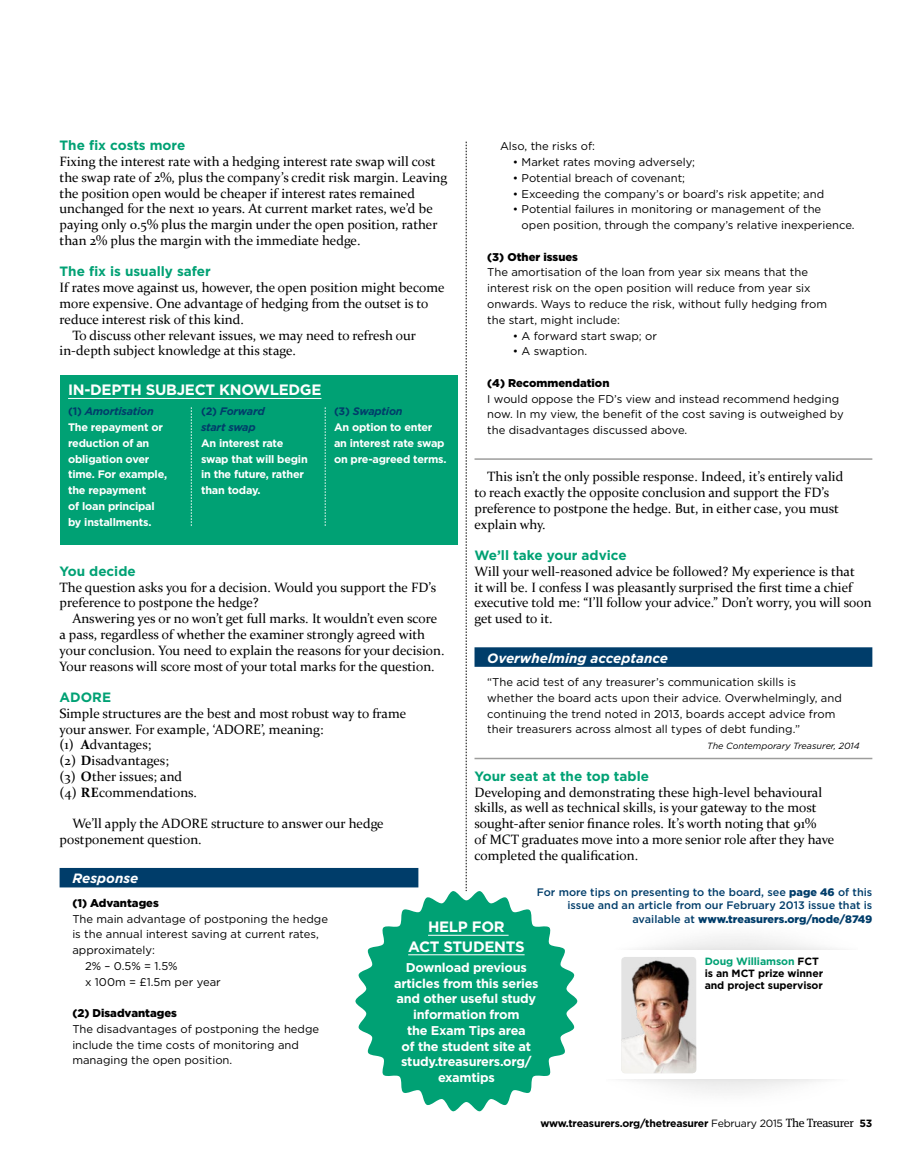
<style>
.page{position:relative;width:915px;height:1170px;background:#fff}
.page>*{position:absolute;margin:0;border:0;box-sizing:border-box;transform-origin:0 0}
.t1{font:700 15px/19.5px "Gotham";letter-spacing:-.02em;color:#fff;text-align:center}
.t2{font:13.5px/15.8px "Constantia";color:#000}
.t3{font:700 13.5px "Gotham";color:#00a174}
.t4{font:italic 700 13.5px "Gotham";color:#fff}
.t5{font:700 12.75px/15.8px "Gotham";letter-spacing:-.02em;color:#fff;text-align:center}
.t6{font:11.25px/15.8px "Gotham";color:#000}
.t7{font:900 11.25px "Gotham";color:#000}
.t8{font:700 10.8px/15.8px "Gotham";letter-spacing:-.02em;color:#fff}
.t9{font:500 10.8px/13.5px "Gotham";color:#003d6a;text-align:right}
.t10{font:italic 700 10.8px/15.8px "Gotham";letter-spacing:-.02em;color:#003d6a}
.t11{font:700 10.5px/12px "Gotham";letter-spacing:-.01em;color:#000}
.t12{font:italic 9px "Gotham";color:#000}
.s1{font-weight:900}
.s2{color:#00a174}
.s3{color:#003d6a}
.s4{font-style:italic;color:#003d6a}
.s5{font-style:normal}
.s6{font-weight:700}
.s7{font-weight:400}
.s8{font-family:"Meta Serif";font-weight:400;font-size:12px}
</style>
<div class="page">
<div style="left:60px;top:867px;width:358px;height:20px;background:#003d6a"></div>
<svg style="left:466px;top:142px;width:1px;height:748px"></svg>
<hr style="left:474px;top:458px;width:398px;height:2px;background:#9d9d9c">
<div style="left:474px;top:647px;width:398px;height:19px;background:#003d6a"></div>
<hr style="left:474px;top:757px;width:398px;height:2px;background:#9d9d9c">
<img style="left:621px;top:957px;width:75px;height:116px">
<svg style="left:355px;top:890px;width:222px;height:221px;fill:#00a174"></svg>
<hr style="left:428px;top:934px;width:80px;height:1px;background:#fff">
<hr style="left:408px;top:954px;width:116px;height:1px;background:#fff">
<div style="left:60px;top:375px;width:397px;height:169px;background:#00a174"></div>
<hr style="left:68px;top:398px;width:253px;height:1px;background:#fff">
<svg style="left:191px;top:407px;width:1px;height:119px"></svg>
<svg style="left:325px;top:407px;width:1px;height:119px"></svg>
<p class="t3" style="left:60px;top:137px;width:127px">The fix costs more</p>
<p class="t2" style="left:60px;top:153px;width:389px">Fixing the interest rate with a hedging interest rate swap will cost the swap rate of 2%, plus the company’s credit risk margin. Leaving the position open would be cheaper if interest rates remained unchanged for the next 10 years. At current market rates, we’d be paying only 0.5% plus the margin under the open position, rather than 2% plus the margin with the immediate hedge.</p>
<p class="t3" style="left:60px;top:263px;width:153px">The fix is usually safer</p>
<p class="t2" style="left:60px;top:279px;width:386px">If rates move against us, however, the open position might become</p>
<p class="t2" style="left:60px;top:295px;width:370px">more expensive. One advantage of hedging from the outset is to</p>
<p class="t2" style="left:60px;top:311px;width:186px">reduce interest risk of this kind.</p>
<p class="t2" style="left:72px;top:326px;width:345px">To discuss other relevant issues, we may need to refresh our</p>
<p class="t2" style="left:60px;top:342px;width:238px">in-depth subject knowledge at this stage.</p>
<p class="t6" style="left:500px;top:138px;width:96px">Also, the risks of:</p>
<p class="t6" style="left:512px;top:154px;width:184px">• Market rates moving adversely;</p>
<p class="t6" style="left:512px;top:170px;width:174px">• Potential breach of covenant;</p>
<p class="t6" style="left:512px;top:185px;width:313px">• Exceeding the company’s or board’s risk appetite; and</p>
<p class="t6" style="left:521px;top:201px;width:334px;text-indent:-9px">• Potential failures in monitoring or management of the<br>open position, through the company’s relative inexperience.</p>
<p class="t7" style="left:487px;top:249px;width:92px">(3) Other issues</p>
<p class="t6" style="left:487px;top:264px;width:341px">The amortisation of the loan from year six means that the interest risk on the open position will reduce from year six onwards. Ways to reduce the risk, without fully hedging from the start, might include:</p>
<p class="t6" style="left:512px;top:327px;width:145px">• A forward start swap; or</p>
<p class="t6" style="left:512px;top:343px;width:76px">• A swaption.</p>
<p class="t7" style="left:487px;top:375px;width:124px">(4) Recommendation</p>
<p class="t6" style="left:487px;top:390px;width:358px">I would oppose the FD’s view and instead recommend hedging now. In my view, the benefit of the cost saving is outweighed by the disadvantages discussed above.</p>
<p class="t2" style="left:474px;top:468px;width:370px;text-indent:13px">This isn’t the only possible response. Indeed, it’s entirely valid to reach exactly the opposite conclusion and support the FD’s preference to postpone the hedge. But, in either case, you must explain why.</p>
<p class="t3" style="left:474px;top:546px;width:154px">We’ll take your advice</p>
<p class="t2" style="left:474px;top:562px;width:398px">Will your well-reasoned advice be followed? My experience is that<br>it will be. I confess I was pleasantly surprised the first time a chief executive told me: “I’ll follow your advice.” Don’t worry, you will soon get used to it.</p>
<p class="t4" style="left:487px;top:648px;width:182px">Overwhelming acceptance</p>
<p class="t6" style="left:487px;top:674px;width:356px">“The acid test of any treasurer’s communication skills is whether the board acts upon their advice. Overwhelmingly, and continuing the trend noted in 2013, boards accept advice from their treasurers across almost all types of debt funding.”</p>
<p class="t12" style="left:707px;top:740px;width:154px">The Contemporary Treasurer, 2014</p>
<p class="t3" style="left:474px;top:767px;width:176px">Your seat at the top table</p>
<p class="t2" style="left:474px;top:783px;width:361px">Developing and demonstrating these high-level behavioural skills, as well as technical skills, is your gateway to the most sought-after senior finance roles. It’s worth noting that 91%<br>of MCT graduates move into a more senior role after they have completed the qualification.</p>
<p class="t9" style="left:536px;top:884px;width:337px">For more tips on presenting to the board, see <span class="s1">page 46</span> of this issue and an article from our February 2013 issue that is available at <span class="s1">www.treasurers.org/node/8749</span></p>
<p class="t11" style="left:704px;top:955px;width:120px"><span class="s2">Doug Williamson</span> FCT is an MCT prize winner and project supervisor</p>
<p class="t1" style="left:68px;top:380px;width:255px">IN-DEPTH SUBJECT KNOWLEDGE</p>
<p class="t8" style="left:68px;top:403px;width:100px"><span class="s3">(1)</span> <span class="s4">Amortisation<br></span>The repayment or reduction of an obligation over time. For example, the repayment<br>of loan principal by installments.</p>
<p class="t10" style="left:201px;top:403px;width:65px"><span class="s5">(2)</span> Forward start swap</p>
<p class="t8" style="left:334px;top:403px;width:114px"><span class="s3">(3)</span> <span class="s4">Swaption<br></span>An option to enter an interest rate swap on pre-agreed terms.</p>
<p class="t8" style="left:201px;top:435px;width:108px">An interest rate swap that will begin in the future, rather than today.</p>
<p class="t3" style="left:60px;top:562px;width:78px">You decide</p>
<p class="t2" style="left:60px;top:578px;width:378px">The question asks you for a decision. Would you support the FD’s preference to postpone the hedge?</p>
<p class="t2" style="left:60px;top:610px;width:386px;text-indent:13px">Answering yes or no won’t get full marks. It wouldn’t even score a pass, regardless of whether the examiner strongly agreed with your conclusion. You need to explain the reasons for your decision.<br>Your reasons will score most of your total marks for the question.</p>
<p class="t3" style="left:60px;top:688px;width:53px">ADORE</p>
<p class="t2" style="left:60px;top:704px;width:348px">Simple structures are the best and most robust way to frame your answer. For example, ‘ADORE’, meaning:<br>(1) <span class="s6">A</span>dvantages;<br>(2) <span class="s6">D</span>isadvantages;<br>(3) <span class="s6">O</span>ther issues; and<br>(4) <span class="s6">RE</span>commendations.</p>
<p class="t2" style="left:60px;top:815px;width:325px;text-indent:13px">We’ll apply the ADORE structure to answer our hedge postponement question.</p>
<p class="t4" style="left:72px;top:869px;width:67px">Response</p>
<p class="t7" style="left:72px;top:895px;width:88px">(1) Advantages</p>
<p class="t6" style="left:72px;top:910px;width:257px">The main advantage of postponing the hedge</p>
<p class="t6" style="left:72px;top:926px;width:248px">is the annual interest saving at current rates,</p>
<p class="t6" style="left:72px;top:941px;width:84px">approximately:</p>
<p class="t6" style="left:85px;top:957px;width:94px">2% – 0.5% = 1.5%</p>
<p class="t6" style="left:85px;top:973px;width:137px">x 100m = £1.5m per year</p>
<p class="t7" style="left:72px;top:1005px;width:106px">(2) Disadvantages</p>
<p class="t6" style="left:72px;top:1020px;width:248px">The disadvantages of postponing the hedge include the time costs of monitoring and managing the open position.</p>
<p class="t1" style="left:408px;top:917px;width:118px">HELP FOR<br>ACT STUDENTS</p>
<p class="t5" style="left:394px;top:959px;width:146px">Download previous articles from this series and other useful study information from<br>the Exam Tips area<br>of the student site at study.treasurers.org/ examtips</p>
<p class="t11" style="left:540px;top:1117px;width:333px">www.treasurers.org/thetreasurer <span class="s7">February 2015</span> <span class="s8">The Treasurer</span> 53</p>
</div>
